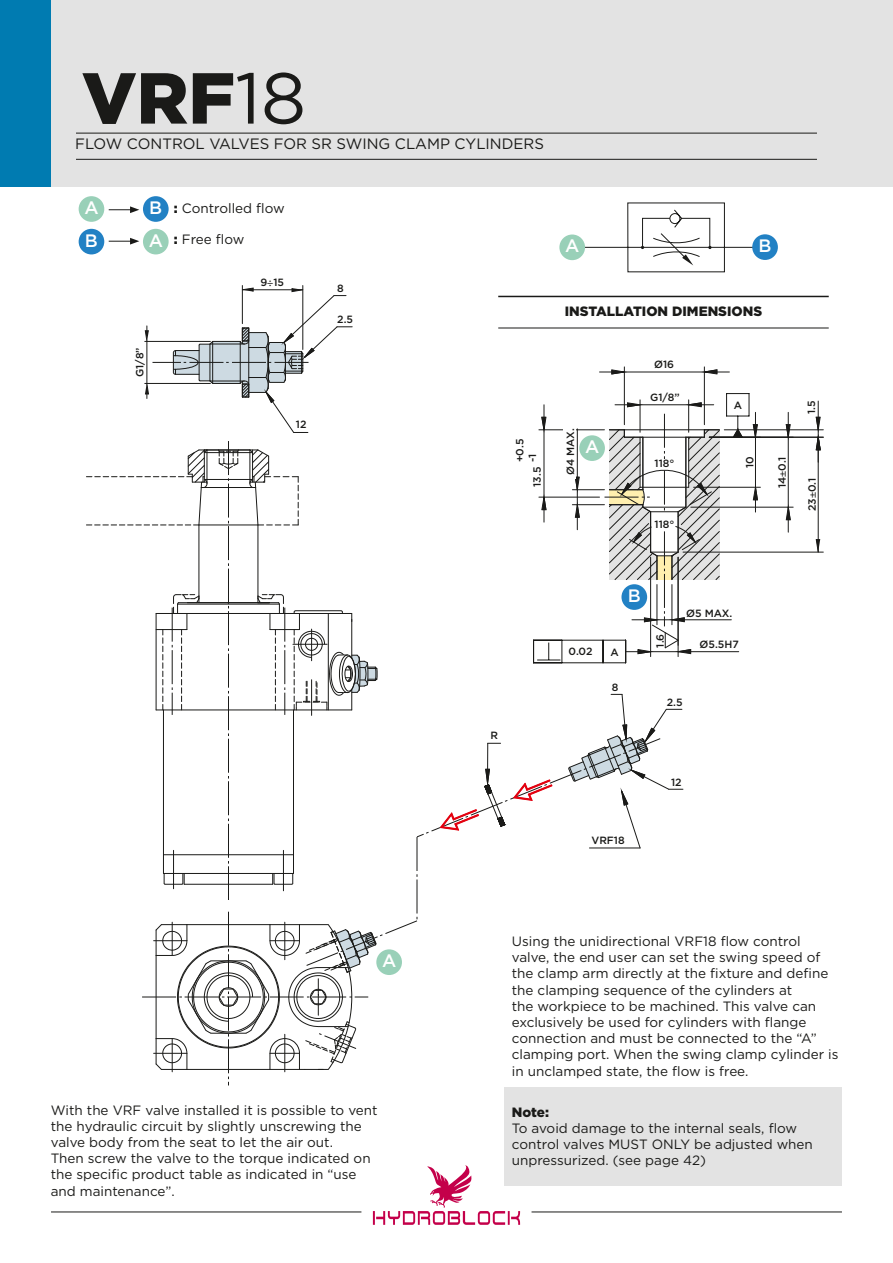
<style>
.page{position:relative;width:893px;height:1263px;background:#fff}
.page>*{position:absolute;margin:0;border:0;box-sizing:border-box;transform-origin:0 0}
.t1{font:900 72px "Gotham";color:#1a1a18}
.t2{font:500 18px "Gotham";color:#fff}
.t3{font:15px "Gotham";color:#1a1a18}
.t4{font:13.5px/16.2px "Gotham";color:#1a1a18}
.t5{font:900 13.5px "Gotham";color:#1a1a18}
.t6{font:500 10.5px/12.6px "Gotham";color:#1a1a18}
.s1{font-weight:400}
.s2{font-weight:900}
.s3{font-family:"Helvetica LT Std";font-weight:400}
</style>
<div class="page">
<div style="left:0;top:0;width:893px;height:187px;background:#e3e3e3"></div>
<div style="left:0;top:0;width:51px;height:187px;background:#007bb1"></div>
<hr style="left:76px;top:133px;width:741px;height:1px;background:#1a1a18">
<hr style="left:76px;top:159px;width:741px;height:1px;background:#1a1a18">
<hr style="left:51px;top:1211px;width:310px;height:1px;background:#1a1a18">
<hr style="left:531px;top:1211px;width:311px;height:1px;background:#1a1a18">
<svg style="left:373px;top:1165px;width:147px;height:60px"></svg>
<hr style="left:498px;top:328px;width:331px;height:1px;background:#1a1a18">
<hr style="left:498px;top:296px;width:331px;height:1px;background:#1a1a18">
<div style="left:504px;top:1087px;width:338px;height:98px;background:#e3e3e3"></div>
<div style="left:143px;top:196px;width:26px;height:26px;background:#2281c4;border-radius:50%"></div>
<div style="left:79px;top:229px;width:25px;height:25px;background:#2281c4;border-radius:50%"></div>
<hr style="left:242px;top:285px;width:1px;height:39px;background:#1a1a18">
<hr style="left:302px;top:285px;width:1px;height:64px;background:#1a1a18">
<div style="left:79px;top:196px;width:25px;height:26px;background:#99d0b8;border-radius:50%"></div>
<div style="left:143px;top:229px;width:26px;height:25px;background:#99d0b8;border-radius:50%"></div>
<svg style="left:582px;top:203px;width:172px;height:69px"></svg>
<svg style="left:109px;top:206px;width:30px;height:7px"></svg>
<svg style="left:109px;top:238px;width:30px;height:7px"></svg>
<div style="left:559px;top:234px;width:26px;height:26px;background:#99d0b8;border-radius:50%"></div>
<div style="left:752px;top:234px;width:26px;height:26px;background:#2281c4;border-radius:50%"></div>
<hr style="left:788px;top:437px;width:1px;height:70px;background:#1a1a18">
<hr style="left:691px;top:507px;width:102px;height:1px;background:#1a1a18">
<hr style="left:694px;top:487px;width:66px;height:1px;background:#1a1a18">
<hr style="left:724px;top:429px;width:99px;height:1px;background:#1a1a18">
<hr style="left:818px;top:437px;width:1px;height:115px;background:#1a1a18">
<hr style="left:683px;top:552px;width:140px;height:1px;background:#1a1a18">
<hr style="left:709px;top:437px;width:114px;height:1px;background:#1a1a18">
<svg style="left:786px;top:412px;width:5px;height:25px"></svg>
<svg style="left:786px;top:506px;width:5px;height:26px"></svg>
<svg style="left:86px;top:287px;width:672px;height:798px"></svg>
<svg style="left:816px;top:539px;width:5px;height:14px"></svg>
<svg style="left:816px;top:401px;width:5px;height:61px"></svg>
<div style="left:564px;top:425px;width:12px;height:53px;background:#fff"></div>
<div style="left:646px;top:459px;width:37px;height:9px;background:#fff"></div>
<h1 class="t1" style="left:82px;top:49px;width:226px">VRF<span class="s1">18</span></h1>
<p class="t3" style="left:75px;top:134px;width:470px">FLOW CONTROL VALVES FOR SR SWING CLAMP CYLINDERS</p>
<h2 class="t2" style="left:84px;top:196px;width:16px">A</h2>
<h2 class="t2" style="left:85px;top:229px;width:14px">B</h2>
<h2 class="t2" style="left:149px;top:196px;width:14px">B</h2>
<h2 class="t2" style="left:149px;top:229px;width:16px">A</h2>
<p class="t4" style="left:174px;top:199px;width:112px"><span class="s2">:</span> Controlled flow</p>
<p class="t4" style="left:174px;top:231px;width:72px"><span class="s2">:</span> Free flow</p>
<p class="t6" style="left:260px;top:275px;width:25px">9<span class="s3">÷</span>15</p>
<p class="t6" style="left:133px;top:377px;width:31px;rotate:-90deg">G1/8”</p>
<p class="t6" style="left:296px;top:418px;width:12px">12</p>
<p class="t6" style="left:337px;top:282px;width:8px">8</p>
<p class="t6" style="left:337px;top:313px;width:17px">2.5</p>
<p class="t6" style="left:513px;top:462px;width:25px;rotate:-90deg">+0.5 -1</p>
<p class="t6" style="left:531px;top:487px;width:22px;rotate:-90deg">13.5</p>
<h2 class="t2" style="left:565px;top:234px;width:16px">A</h2>
<h2 class="t2" style="left:759px;top:234px;width:14px">B</h2>
<p class="t5" style="left:565px;top:302px;width:199px">INSTALLATION DIMENSIONS</p>
<p class="t6" style="left:564px;top:475px;width:48px;rotate:-90deg">Ø4 MAX.</p>
<h2 class="t2" style="left:585px;top:435px;width:16px">A</h2>
<p class="t6" style="left:654px;top:358px;width:21px">Ø16</p>
<p class="t6" style="left:650px;top:391px;width:31px">G1/8”</p>
<p class="t6" style="left:734px;top:399px;width:10px">A</p>
<p class="t6" style="left:743px;top:468px;width:13px;rotate:-90deg">10</p>
<p class="t6" style="left:654px;top:457px;width:21px">118°</p>
<p class="t6" style="left:776px;top:488px;width:33px;rotate:-90deg">14<span class="s3">±</span>0.1</p>
<p class="t6" style="left:654px;top:517px;width:21px">118°</p>
<p class="t6" style="left:805px;top:414px;width:15px;rotate:-90deg">1.5</p>
<p class="t6" style="left:806px;top:511px;width:34px;rotate:-90deg">23<span class="s3">±</span>0.1</p>
<p class="t6" style="left:490px;top:729px;width:9px">R</p>
<p class="t6" style="left:569px;top:645px;width:25px">0.02</p>
<h2 class="t2" style="left:628px;top:584px;width:14px">B</h2>
<p class="t6" style="left:611px;top:646px;width:10px">A</p>
<p class="t6" style="left:612px;top:681px;width:8px">8</p>
<p class="t6" style="left:686px;top:607px;width:48px">Ø5 MAX.</p>
<p class="t6" style="left:654px;top:648px;width:15px;rotate:-90deg">1.6</p>
<p class="t6" style="left:700px;top:638px;width:41px">Ø5.5H7</p>
<p class="t6" style="left:667px;top:696px;width:17px">2.5</p>
<p class="t6" style="left:591px;top:834px;width:35px">VRF18</p>
<p class="t6" style="left:671px;top:776px;width:12px">12</p>
<h2 class="t2" style="left:382px;top:949px;width:16px">A</h2>
<p class="t4" style="left:51px;top:1101px;width:328px">With the VRF valve installed it is possible to vent the hydraulic circuit by slightly unscrewing the valve body from the seat to let the air out.<br>Then screw the valve to the torque indicated on the specific product table as indicated in “use and maintenance”.</p>
<p class="t4" style="left:512px;top:933px;width:328px">Using the unidirectional VRF18 flow control valve, the end user can set the swing speed of the clamp arm directly at the fixture and define the clamping sequence of the cylinders at<br>the workpiece to be machined. This valve can exclusively be used for cylinders with flange connection and must be connected to the “A” clamping port. When the swing clamp cylinder is in unclamped state, the flow is free.</p>
<p class="t5" style="left:512px;top:1102px;width:39px">Note:</p>
<p class="t4" style="left:512px;top:1119px;width:303px">To avoid damage to the internal seals, flow control valves MUST ONLY be adjusted when unpressurized. (see page 42)</p>
</div>
